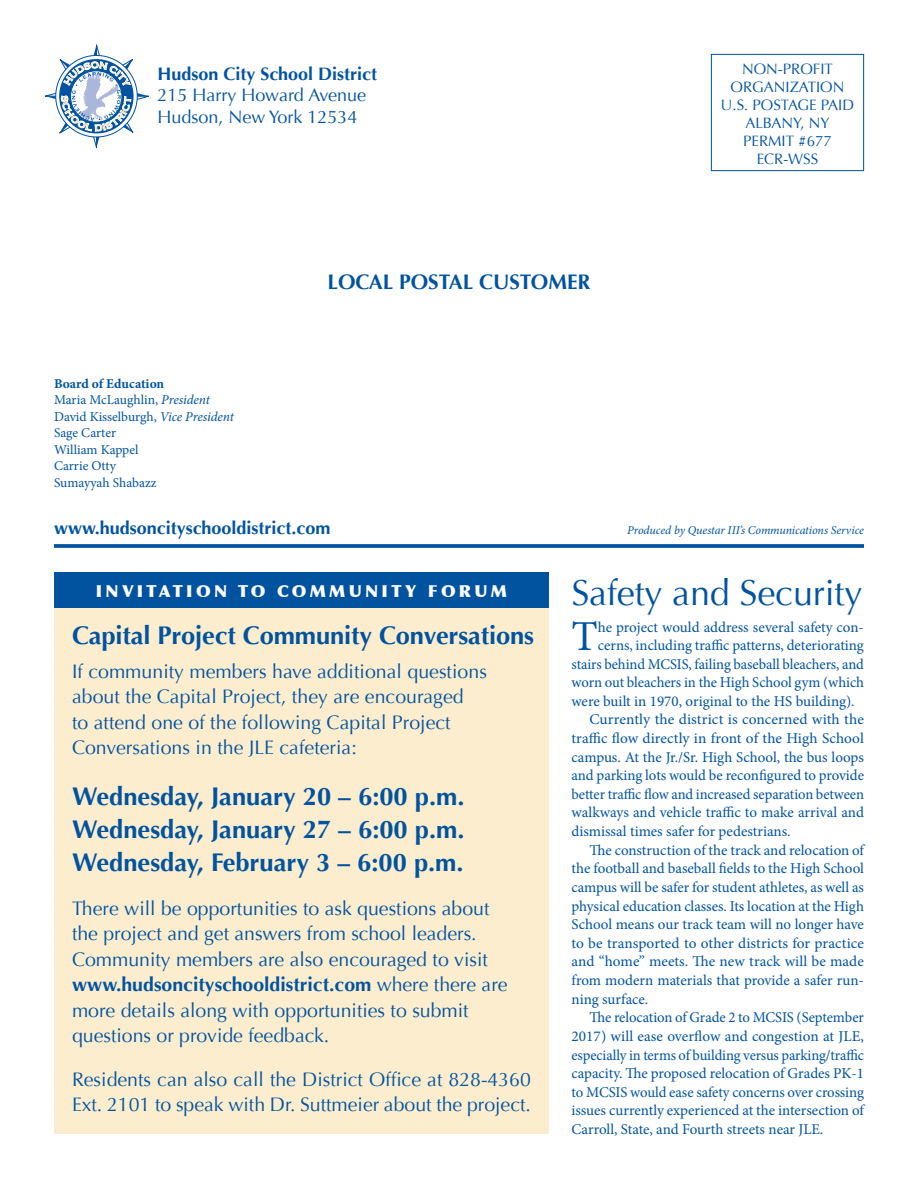
<style>
.page{position:relative;width:918px;height:1188px;background:#fff}
.page>*{position:absolute;margin:0;border:0;box-sizing:border-box;transform-origin:0 0}
.text{font:42.75px "Minion Pro";color:#0153a0}
.subhead_2{font:36px "Optima";letter-spacing:-.005em;color:#0153a0}
.subhead_2-2{font:700 25.5px "Optima";letter-spacing:-.005em;color:#0153a0}
.subhead_1{font:700 21px "Optima";color:#0153a0}
.subhead_2-3{font:19.5px/25.5px "Optima";color:#0153a0}
.subhead_1-2{font:18px "Optima";color:#0153a0}
.subhead_2-4{font:700 18px "Optima";color:#0153a0}
.subhead_1-3{font:700 18px "Optima";color:#0153a0}
.subhead_2-5{font:900 16.5px "Optima";letter-spacing:.2em;color:#fff}
.text-2{font:15px/18.6px "Minion Pro";color:#0153a0;text-align:justify}
.subhead_1-4{font:15px/18px "Optima";color:#0153a0;text-align:center}
.text-3{font:13.5px "Minion Pro";color:#0153a0}
.subhead{font:700 13.5px "Minion Pro";letter-spacing:-.005em;color:#0153a0}
.text-4{font:italic 12px "Minion Pro";letter-spacing:-.005em;color:#0153a0}
.s1{font-style:italic}
.s2{font-weight:700}
</style>
<div class="page">
<div style="left:54px;top:594px;width:495px;height:540px;background:#fcedce"></div>
<div style="left:711px;top:54px;width:153px;height:117px;border:1px solid #0153a0"></div>
<svg style="left:54px;top:544px;width:810px;height:4px;background:#105da5"></svg>
<svg style="left:45px;top:44px;width:104px;height:104px"></svg>
<div style="left:54px;top:572px;width:495px;height:36px;background:#0153a0"></div>
<p class="subhead_1-3" style="left:158px;top:63px;width:221px">Hudson City School District</p>
<p class="subhead_1-2" style="left:158px;top:85px;width:210px">215 Harry Howard Avenue</p>
<p class="subhead_1-2" style="left:158px;top:106px;width:202px">Hudson, New York 12534</p>
<p class="subhead_1-4" style="left:731px;top:61px;width:115px">NON-PROFIT<br>ORGANIZATION</p>
<p class="subhead_1-4" style="left:721px;top:97px;width:135px">U.S. POSTAGE PAID</p>
<p class="subhead_1-4" style="left:745px;top:115px;width:86px">ALBANY, NY</p>
<p class="subhead_1-4" style="left:743px;top:133px;width:90px">PERMIT #677</p>
<p class="subhead_1-4" style="left:757px;top:151px;width:63px">ECR-WSS</p>
<p class="subhead" style="left:54px;top:374px;width:112px">Board of Education</p>
<p class="text-3" style="left:54px;top:391px;width:157px">Maria McLaughlin, <span class="s1">President</span></p>
<p class="text-3" style="left:54px;top:407px;width:182px">David Kisselburgh, <span class="s1">Vice President</span></p>
<p class="text-3" style="left:54px;top:424px;width:64px">Sage Carter</p>
<p class="text-3" style="left:54px;top:440px;width:86px">William Kappel</p>
<p class="text-3" style="left:54px;top:457px;width:63px">Carrie Otty</p>
<p class="text-3" style="left:54px;top:473px;width:104px">Sumayyah Shabazz</p>
<p class="subhead_1" style="left:328px;top:270px;width:264px">LOCAL POSTAL CUSTOMER</p>
<p class="subhead_2-4" style="left:54px;top:517px;width:278px">www.hudsoncityschooldistrict.com</p>
<p class="text-4" style="left:627px;top:522px;width:238px">Produced by Questar III’s Communications Service</p>
<p class="subhead_2-5" style="left:96px;top:581px;width:413px">INVITATION TO COMMUNITY FORUM</p>
<p class="subhead_2-2" style="left:72px;top:621px;width:464px">Capital Project Community Conversations</p>
<p class="subhead_2-3" style="left:72px;top:659px;width:416px">If community members have additional questions about the Capital Project, they are encouraged<br>to attend one of the following Capital Project Conversations in the JLE cafeteria:</p>
<p class="subhead_2-2" style="left:72px;top:782px;width:394px">Wednesday, January 20 – 6:00 p.m.</p>
<p class="subhead_2-2" style="left:72px;top:815px;width:394px">Wednesday, January 27 – 6:00 p.m.</p>
<p class="subhead_2-2" style="left:72px;top:848px;width:393px">Wednesday, February 3 – 6:00 p.m.</p>
<p class="subhead_2-3" style="left:72px;top:896px;width:437px">There will be opportunities to ask questions about the project and get answers from school leaders.<br>Community members are also encouraged to visit <span class="s2">www.hudsoncityschooldistrict.com</span> where there are more details along with opportunities to submit questions or provide feedback.</p>
<p class="subhead_2-3" style="left:72px;top:1067px;width:461px">Residents can also call the District Office at 828-4360<br>Ext. 2101 to speak with Dr. Suttmeier about the project.</p>
<p class="subhead_2" style="left:572px;top:571px;width:292px">Safety and Security</p>
<p class="text" style="left:572px;top:608px;width:28px">T</p>
<p class="text-2" style="left:598px;top:618px;width:268px">he project would address several safety con-</p>
<p class="text-2" style="left:598px;top:636px;width:268px">cerns, including traffic patterns, deteriorating</p>
<p class="text-2" style="left:572px;top:655px;width:294px">stairs behind MCSIS, failing baseball bleachers, and</p>
<p class="text-2" style="left:572px;top:673px;width:294px">worn out bleachers in the High School gym (which</p>
<p class="text-2" style="left:572px;top:692px;width:285px">were built in 1970, original to the HS building).</p>
<p class="text-2" style="left:572px;top:710px;width:294px;text-indent:18px">Currently the district is concerned with the traffic flow directly in front of the High School campus. At the Jr./Sr. High School, the bus loops and parking lots would be reconfigured to provide better traffic flow and increased separation between walkways and vehicle traffic to make arrival and dismissal times safer for pedestrians.</p>
<p class="text-2" style="left:572px;top:841px;width:294px;text-indent:18px">The construction of the track and relocation of the football and baseball fields to the High School campus will be safer for student athletes, as well as physical education classes. Its location at the High School means our track team will no longer have to be transported to other districts for practice and “home” meets. The new track will be made from modern materials that provide a safer run&shy;ning surface.</p>
<p class="text-2" style="left:572px;top:1008px;width:294px;text-indent:18px">The relocation of Grade 2 to MCSIS (September 2017) will ease overflow and congestion at JLE, especially in terms of building versus parking/traffic capacity. The proposed relocation of Grades PK-1 to MCSIS would ease safety concerns over crossing issues currently experienced at the intersection of Carroll, State, and Fourth streets near JLE.</p>
</div>
